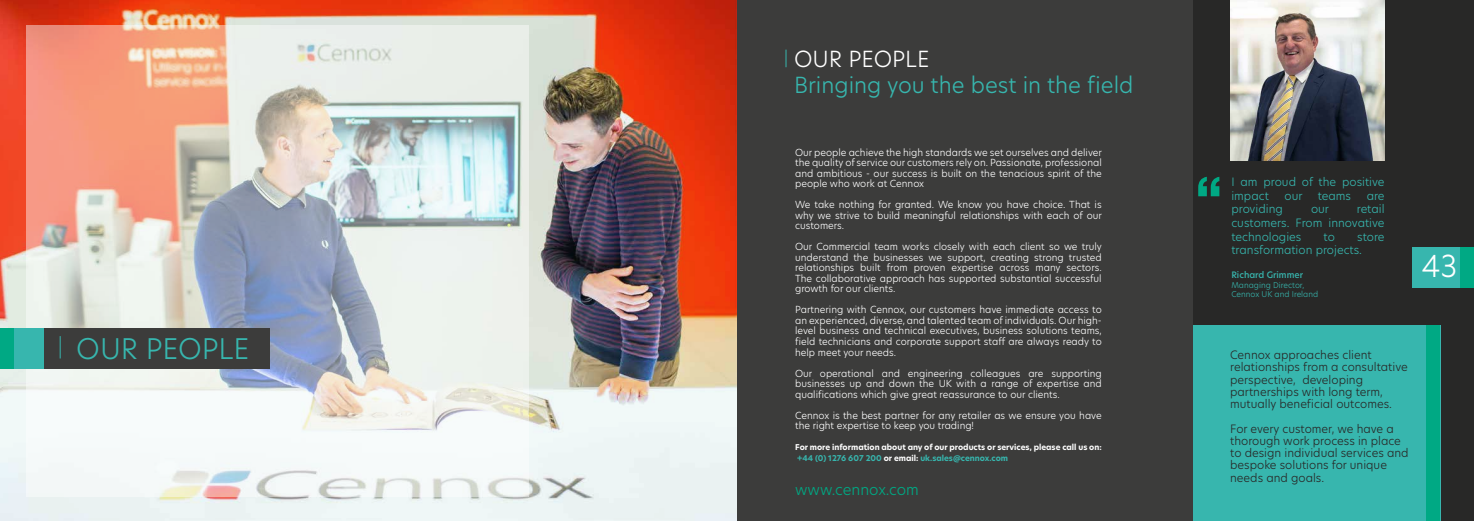
<style>
.page{position:relative;width:1474px;height:521px;background:#fff}
.page>*{position:absolute;margin:0;border:0;box-sizing:border-box;transform-origin:0 0}
.t1{font:800 54.25px "Helvetica Neue LT Std";color:#00a984}
.t2{font:300 29.75px "Hero New";color:#fff}
.t3{font:300 28px "Hero New";color:#37b6ae}
.t4{font:300 21.88px "Hero New";color:#37b6ae}
.t5{font:300 21.88px "Hero New";color:#fff}
.t6{font:300 14.88px "Hero New";color:#00a984}
.t7{font:300 11.38px/12.2px "Hero New";color:#282827}
.t8{font:300 11.38px/13.7px "Hero New";color:#37b6ae}
.t9{font:300 9.62px/10.5px "Hero New";color:#fff;text-align:justify}
.t10{font:500 8.75px "Hero New";color:#37b6ae}
.t11{font:700 7.88px/10.5px "Hero New";color:#fff}
.t12{font:300 7.88px/9.5px "Hero New";color:#37b6ae}
.s1{color:#37b6ae}
</style>
<div class="page">
<div style="left:737px;top:0;width:736px;height:521px;background:#3c3c3b"></div>
<div style="left:1193px;top:0;width:280px;height:521px;background:#282827"></div>
<svg style="left:785px;top:50px;width:1px;height:17px"></svg>
<div style="left:1193px;top:325px;width:247px;height:196px;background:#37b6ae"></div>
<div style="left:1425px;top:325px;width:14px;height:196px;background:#00a984"></div>
<img style="left:1230px;top:0;width:154px;height:161px">
<div style="left:1412px;top:247px;width:61px;height:40px;background:#37b6ae"></div>
<div style="left:1460px;top:247px;width:13px;height:40px;background:#00a984"></div>
<img style="left:0;top:0;width:737px;height:521px">
<img style="left:26px;top:25px;width:502px;height:472px">
<div style="left:0;top:328px;width:62px;height:40px;background:#37b6ae"></div>
<div style="left:0;top:328px;width:14px;height:40px;background:#00a984"></div>
<div style="left:45px;top:328px;width:225px;height:40px;background:#3c3c3b"></div>
<svg style="left:60px;top:336px;width:1px;height:22px"></svg>
<h3 class="t3" style="left:76px;top:329px;width:175px">OUR PEOPLE</h3>
<h3 class="t5" style="left:794px;top:44px;width:137px">OUR PEOPLE</h3>
<h3 class="t4" style="left:794px;top:70px;width:341px">Bringing you the best in the field</h3>
<p class="t9" style="left:795px;top:147px;width:308px">Our people achieve the high standards we set ourselves and deliver the quality of service our customers rely on. Passionate, professional and ambitious - our success is built on the tenacious spirit of the people who work at Cennox</p>
<p class="t9" style="left:795px;top:199px;width:308px">We take nothing for granted. We know you have choice. That is why we strive to build meaningful relationships with each of our customers.</p>
<p class="t9" style="left:795px;top:241px;width:308px">Our Commercial team works closely with each client so we truly understand the businesses we support, creating strong trusted relationships built from proven expertise across many sectors.<br>The collaborative approach has supported substantial successful growth for our clients.</p>
<p class="t9" style="left:795px;top:304px;width:308px">Partnering with Cennox, our customers have immediate access to an experienced, diverse, and talented team of individuals. Our high&shy;level business and technical executives, business solutions teams, field technicians and corporate support staff are always ready to help meet your needs.</p>
<p class="t9" style="left:795px;top:367px;width:308px">Our operational and engineering colleagues are supporting businesses up and down the UK with a range of expertise and qualifications which give great reassurance to our clients.</p>
<p class="t9" style="left:795px;top:409px;width:308px">Cennox is the best partner for any retailer as we ensure you have the right expertise to keep you trading!</p>
<p class="t11" style="left:795px;top:442px;width:308px">For more information about any of our products or services, please call us on: <span class="s1">+44 (0) 1276 607 200</span> or email: <span class="s1">uk.sales@cennox.com</span></p>
<h3 class="t6" style="left:795px;top:480px;width:125px">www.cennox.com</h3>
<h1 class="t1" style="left:1195px;top:164px;width:29px">“</h1>
<p class="t8" style="left:1231px;top:175px;width:155px">I am proud of the positive impact</p>
<p class="t8" style="left:1284px;top:188px;width:19px">our</p>
<p class="t8" style="left:1317px;top:188px;width:35px">teams</p>
<p class="t8" style="left:1366px;top:188px;width:19px">are</p>
<p class="t8" style="left:1231px;top:202px;width:155px;text-align:justify;text-indent:125px">retail customers. From innovative technologies</p>
<p class="t8" style="left:1231px;top:202px;width:53px">providing</p>
<p class="t8" style="left:1310px;top:202px;width:19px">our</p>
<p class="t8" style="left:1231px;top:229px;width:155px;text-indent:126px">store transformation projects.</p>
<p class="t10" style="left:1231px;top:269px;width:73px">Richard Grimmer</p>
<p class="t12" style="left:1231px;top:280px;width:88px">Managing Director,<br>Cennox UK and Ireland</p>
<p class="t8" style="left:1323px;top:229px;width:13px">to</p>
<h2 class="t2" style="left:1421px;top:246px;width:38px">43</h2>
<p class="t7" style="left:1230px;top:348px;width:179px">Cennox approaches client relationships from a consultative perspective, developing partnerships with long term, mutually beneficial outcomes.</p>
<p class="t7" style="left:1230px;top:422px;width:180px">For every customer, we have a thorough work process in place to design individual services and bespoke solutions for unique needs and goals.</p>
</div>
